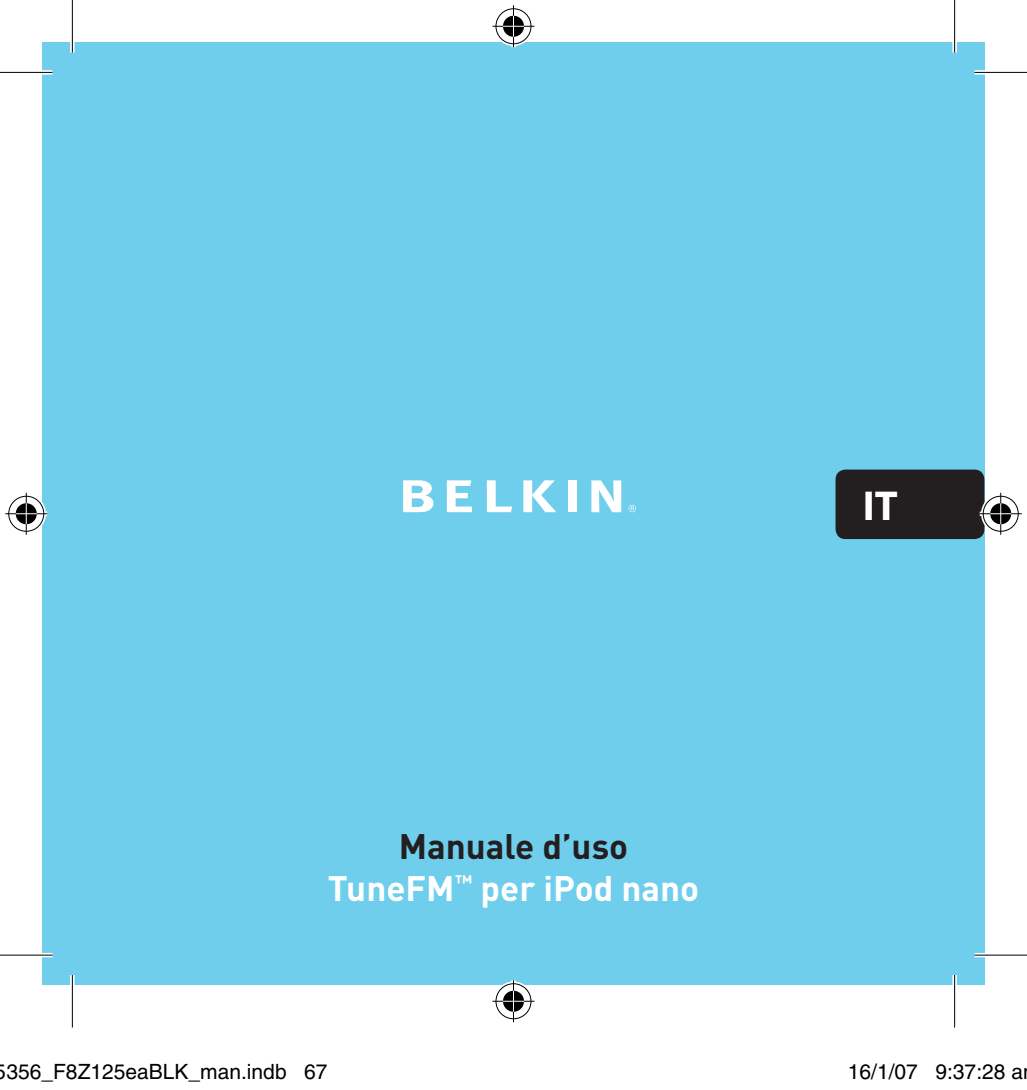
<style>
.page{position:relative;width:1027px;height:1090px;background:#fff}
.page>*{position:absolute;margin:0;border:0;box-sizing:border-box;transform-origin:0 0}
.t1{font:700 42px "Myriad";color:#fff}
.t2{font:700 35px/42px "DIN";color:#fff;text-align:center}
.t3{font:21px "Helvetica";color:#000}
.s1{color:#231f20}
</style>
<div class="page">
<div style="left:43px;top:43px;width:941px;height:941px;background:#6eceeb"></div>
<svg style="left:487px;top:480px;width:25px;height:32px"></svg>
<svg style="left:403px;top:480px;width:30px;height:32px"></svg>
<svg style="left:447px;top:480px;width:25px;height:32px"></svg>
<svg style="left:523px;top:480px;width:33px;height:32px"></svg>
<div style="left:568px;top:480px;width:8px;height:32px;background:#fff"></div>
<svg style="left:591px;top:480px;width:30px;height:32px"></svg>
<svg style="left:628px;top:504px;width:8px;height:8px"></svg>
<div style="left:835px;top:469px;width:149px;height:70px;background:#231f20"></div>
<svg style="left:0;top:70px;width:52px;height:5px"></svg>
<svg style="left:974px;top:70px;width:53px;height:5px"></svg>
<svg style="left:0;top:952px;width:52px;height:5px"></svg>
<svg style="left:974px;top:952px;width:53px;height:5px"></svg>
<svg style="left:70px;top:0;width:5px;height:52px"></svg>
<svg style="left:70px;top:975px;width:5px;height:52px"></svg>
<svg style="left:952px;top:0;width:5px;height:52px"></svg>
<svg style="left:952px;top:975px;width:5px;height:52px"></svg>
<hr style="left:0;top:72px;width:52px;height:1px;background:#000">
<hr style="left:974px;top:72px;width:53px;height:1px;background:#000">
<hr style="left:0;top:954px;width:52px;height:1px;background:#000">
<hr style="left:974px;top:954px;width:53px;height:1px;background:#000">
<hr style="left:72px;top:0;width:1px;height:52px;background:#000">
<hr style="left:72px;top:974px;width:1px;height:53px;background:#000">
<hr style="left:954px;top:0;width:1px;height:52px;background:#000">
<hr style="left:954px;top:974px;width:1px;height:53px;background:#000">
<div style="left:494px;top:7px;width:39px;height:39px;border:4px solid #fff;border-radius:50%"></div>
<svg style="left:492px;top:24px;width:42px;height:4px"></svg>
<div style="left:511px;top:5px;width:5px;height:42px;background:#fff"></div>
<div style="left:501px;top:14px;width:25px;height:25px;border:4px solid #fff;border-radius:50%"></div>
<div style="left:495px;top:8px;width:36px;height:36px;border:1px solid #000;border-radius:50%"></div>
<hr style="left:492px;top:26px;width:42px;height:1px;background:#000">
<hr style="left:513px;top:5px;width:1px;height:42px;background:#000">
<svg style="left:503px;top:16px;width:21px;height:21px"></svg>
<div style="left:494px;top:981px;width:39px;height:39px;border:4px solid #fff;border-radius:50%"></div>
<svg style="left:492px;top:998px;width:42px;height:5px"></svg>
<svg style="left:511px;top:980px;width:5px;height:40px"></svg>
<div style="left:501px;top:988px;width:25px;height:25px;border:4px solid #fff;border-radius:50%"></div>
<div style="left:495px;top:982px;width:36px;height:36px;border:1px solid #000;border-radius:50%"></div>
<hr style="left:492px;top:1000px;width:42px;height:1px;background:#000">
<hr style="left:513px;top:979px;width:1px;height:42px;background:#000">
<svg style="left:503px;top:990px;width:21px;height:21px"></svg>
<div style="left:7px;top:494px;width:39px;height:39px;border:4px solid #fff;border-radius:50%"></div>
<svg style="left:5px;top:511px;width:42px;height:5px"></svg>
<svg style="left:24px;top:492px;width:4px;height:42px"></svg>
<div style="left:14px;top:501px;width:25px;height:25px;border:4px solid #fff;border-radius:50%"></div>
<div style="left:8px;top:495px;width:36px;height:36px;border:1px solid #000;border-radius:50%"></div>
<hr style="left:5px;top:513px;width:42px;height:1px;background:#000">
<hr style="left:26px;top:492px;width:1px;height:42px;background:#000">
<svg style="left:16px;top:503px;width:21px;height:21px"></svg>
<div style="left:981px;top:494px;width:39px;height:39px;border:4px solid #fff;border-radius:50%"></div>
<svg style="left:979px;top:511px;width:42px;height:5px"></svg>
<svg style="left:998px;top:492px;width:5px;height:42px"></svg>
<div style="left:988px;top:501px;width:25px;height:25px;border:4px solid #fff;border-radius:50%"></div>
<div style="left:982px;top:495px;width:36px;height:36px;border:1px solid #000;border-radius:50%"></div>
<hr style="left:979px;top:513px;width:42px;height:1px;background:#000">
<hr style="left:1000px;top:492px;width:1px;height:42px;background:#000">
<svg style="left:990px;top:503px;width:21px;height:21px"></svg>
<div style="left:896px;top:1065px;width:8px;height:13px;border:1px solid #fff;border-radius:50%"></div>
<div style="left:894px;top:1063px;width:12px;height:17px;border:1px solid #fff;border-radius:50%"></div>
<h2 class="t2" style="left:328px;top:823px;width:373px"><span class="s1">Manuale d’uso<br></span>TuneFM<sup>™</sup> per iPod nano</h2>
<h1 class="t1" style="left:862px;top:483px;width:36px">IT</h1>
<p class="t3" style="left:-5px;top:1059px;width:334px">5356_F8Z125eaBLK_man.indb 67</p>
<p class="t3" style="left:848px;top:1059px;width:177px">16/1/07 9:37:28 a</p>
</div>
